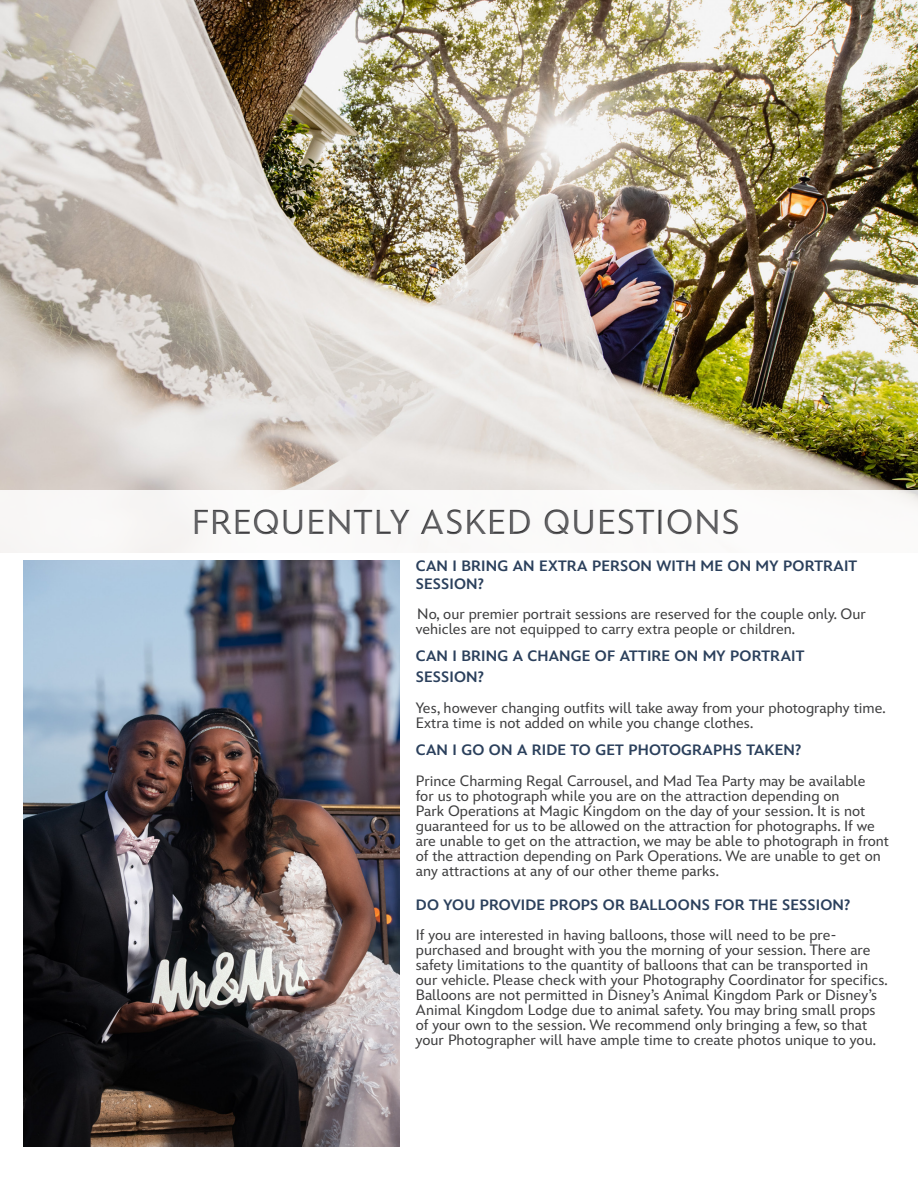
<style>
.page{position:relative;width:918px;height:1188px;background:#fff}
.page>*{position:absolute;margin:0;border:0;box-sizing:border-box;transform-origin:0 0}
.t1{font:34.5px "Inspire TWDC";letter-spacing:.03em;color:#636366}
.t2{font:15px/15px "Inspire TWDC";color:#3e3e3f}
.t3{font:800 15px/18px "Inspire TWDC";letter-spacing:.01em;color:#2b405c}
</style>
<div class="page">
<img style="left:0;top:0;width:918px;height:491px">
<img style="left:24px;top:560px;width:376px;height:586px">
<hr style="left:0;top:490px;width:1px;height:64px;background:#fff">
<h1 class="t1" style="left:192px;top:494px;width:550px">FREQUENTLY ASKED QUESTIONS</h1>
<p class="t3" style="left:416px;top:558px;width:443px">CAN I BRING AN EXTRA PERSON WITH ME ON MY PORTRAIT<br>SESSION?</p>
<p class="t2" style="left:416px;top:606px;width:452px">No, our premier portrait sessions are reserved for the couple only. Our vehicles are not equipped to carry extra people or children.</p>
<p class="t3" style="left:416px;top:646px;width:390px;line-height:21px">CAN I BRING A CHANGE OF ATTIRE ON MY PORTRAIT<br>SESSION?</p>
<p class="t2" style="left:416px;top:699px;width:471px">Yes, however changing outfits will take away from your photography time.<br>Extra time is not added on while you change clothes.</p>
<p class="t3" style="left:416px;top:741px;width:387px">CAN I GO ON A RIDE TO GET PHOTOGRAPHS TAKEN?</p>
<p class="t2" style="left:416px;top:772px;width:475px">Prince Charming Regal Carrousel, and Mad Tea Party may be available<br>for us to photograph while you are on the attraction depending on<br>Park Operations at Magic Kingdom on the day of your session. It is not guaranteed for us to be allowed on the attraction for photographs. If we are unable to get on the attraction, we may be able to photograph in front of the attraction depending on Park Operations. We are unable to get on any attractions at any of our other theme parks.</p>
<p class="t3" style="left:416px;top:896px;width:436px">DO YOU PROVIDE PROPS OR BALLOONS FOR THE SESSION?</p>
<p class="t2" style="left:416px;top:927px;width:474px">If you are interested in having balloons, those will need to be pre&shy;purchased and brought with you the morning of your session. There are safety limitations to the quantity of balloons that can be transported in our vehicle. Please check with your Photography Coordinator for specifics.<br>Balloons are not permitted in Disney’s Animal Kingdom Park or Disney’s Animal Kingdom Lodge due to animal safety. You may bring small props of your own to the session. We recommend only bringing a few, so that your Photographer will have ample time to create photos unique to you.</p>
</div>
